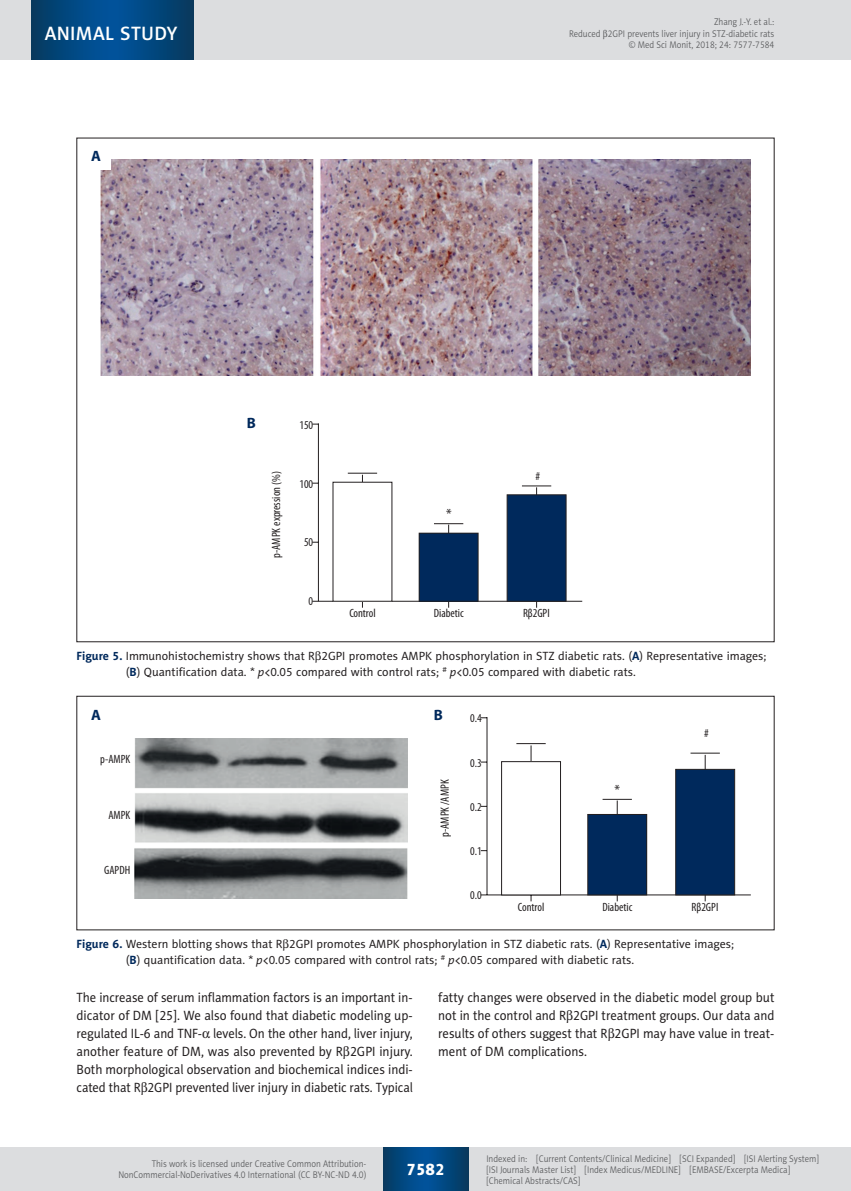
<style>
.page{position:relative;width:851px;height:1191px;background:#fff}
.page>*{position:absolute;margin:0;border:0;box-sizing:border-box;transform-origin:0 0}
.t1{font:19.5px "Naomi Sans EFN Medium";letter-spacing:.015em;color:#fff}
.t2{font:16.5px "Naomi Sans EFN Heavy";color:#fff}
.t3{font:700 15px "Myriad Pro";color:#00295c}
.t4{font:condensed 15px "Myriad Pro";color:#231f20}
.MSM_Body{font:13.5px/18px "Naomi Sans EFN";letter-spacing:-.005em;color:#231f20;text-align:justify;scale:.94 1}
.MSM_Body-2{font:13.5px/18px "Naomi Sans EFN";letter-spacing:-.005em;color:#231f20;text-align:justify;scale:.95 1}
.MSM_Rycina_tytul{font:12px/15.8px "Naomi Sans EFN";color:#231f20}
.t5{font:condensed 12px "Myriad Pro";color:#231f20}
.t6{font:9.75px/11.2px "Naomi Sans EFN Light";color:#57585a;text-align:right;scale:.9 1}
.s1{font-family:"Standard Sym L"}
.s2{font-weight:700;color:#00295c}
.s3{font-style:italic}
</style>
<div class="page">
<img style="left:100px;top:160px;width:650px;height:216px">
<hr style="left:312px;top:601px;width:270px;height:1px;background:#231f20">
<hr style="left:318px;top:423px;width:1px;height:178px;background:#231f20">
<svg style="left:348px;top:473px;width:29px;height:1px"></svg>
<hr style="left:362px;top:475px;width:1px;height:132px;background:#231f20">
<svg style="left:332px;top:481px;width:220px;height:127px"></svg>
<div style="left:506px;top:494px;width:60px;height:107px;background:#00295c;border:1px solid #231f20"></div>
<div style="left:81px;top:142px;width:30px;height:28px;background:#fff"></div>
<img style="left:134px;top:738px;width:273px;height:161px">
<hr style="left:481px;top:894px;width:269px;height:1px;background:#231f20">
<hr style="left:486px;top:717px;width:1px;height:177px;background:#231f20">
<svg style="left:516px;top:743px;width:29px;height:1px"></svg>
<hr style="left:530px;top:745px;width:1px;height:156px;background:#231f20">
<svg style="left:500px;top:752px;width:220px;height:150px"></svg>
<div style="left:675px;top:769px;width:60px;height:126px;background:#00295c;border:1px solid #231f20"></div>
<div style="left:77px;top:696px;width:697px;height:234px;border:1px solid #231f20"></div>
<div style="left:0;top:1148px;width:850px;height:43px;background:#dcdddf"></div>
<svg style="left:383px;top:1147px;width:85px;height:43px;background:#02477e"></svg>
<div style="left:0;top:0;width:850px;height:60px;background:#dcdddf"></div>
<hr style="left:850px;top:0;width:1px;height:60px;background:#dcdddf">
<svg style="left:32px;top:0;width:161px;height:60px;background:#02477f"></svg>
<h1 class="t1" style="left:45px;top:22px;width:134px">ANIMAL STUDY</h1>
<p class="t3" style="left:91px;top:147px;width:11px">A</p>
<p class="t6" style="left:569px;top:16px;width:230px">Zhang J.-Y. et al.:<br>Reduced <span class="s1">b</span>2GPI prevents liver injury in STZ-diabetic rats © Med Sci Monit, 2018; 24: 7577-7584</p>
<p class="t3" style="left:247px;top:413px;width:11px">B</p>
<p class="t5" style="left:269px;top:558px;width:88px;rotate:-90deg">p-AMPK expression (%)</p>
<p class="t5" style="left:299px;top:417px;width:15px">150</p>
<p class="t5" style="left:299px;top:476px;width:15px">100</p>
<p class="t5" style="left:304px;top:535px;width:11px">50</p>
<p class="t5" style="left:308px;top:594px;width:6px">0</p>
<p class="t5" style="left:349px;top:606px;width:28px">Control</p>
<p class="t4" style="left:446px;top:504px;width:7px">*</p>
<p class="t5" style="left:434px;top:606px;width:31px">Diabetic</p>
<p class="t5" style="left:535px;top:468px;width:6px">#</p>
<p class="t5" style="left:523px;top:606px;width:28px">Rβ2GPI</p>
<p class="MSM_Rycina_tytul" style="left:126px;top:648px;width:642px;text-indent:-49px"><span class="s2">Figure 5.</span> Immunohistochemistry shows that R<span class="s1">b</span>2GPI promotes AMPK phosphorylation in STZ diabetic rats. (<span class="s2">A</span>) Representative images; (<span class="s2">B</span>) Quantification data. * <span class="s3">p</span>&lt;0.05 compared with control rats; <sup>#</sup> <span class="s3">p</span>&lt;0.05 compared with diabetic rats.</p>
<p class="t3" style="left:91px;top:705px;width:11px">A</p>
<p class="t3" style="left:433px;top:705px;width:11px">B</p>
<p class="t5" style="left:100px;top:752px;width:32px">p-AMPK</p>
<p class="t5" style="left:108px;top:807px;width:24px">AMPK</p>
<p class="t5" style="left:104px;top:863px;width:28px">GAPDH</p>
<p class="t5" style="left:437px;top:837px;width:59px;rotate:-90deg">p-AMPK /AMPK</p>
<p class="t5" style="left:470px;top:711px;width:13px">0.4</p>
<p class="t5" style="left:470px;top:755px;width:13px">0.3</p>
<p class="t5" style="left:470px;top:799px;width:13px">0.2</p>
<p class="t5" style="left:470px;top:844px;width:13px">0.1</p>
<p class="t5" style="left:470px;top:888px;width:13px">0.0</p>
<p class="t5" style="left:518px;top:899px;width:28px">Control</p>
<p class="t4" style="left:614px;top:780px;width:7px">*</p>
<p class="t5" style="left:602px;top:899px;width:31px">Diabetic</p>
<p class="t5" style="left:704px;top:725px;width:6px">#</p>
<p class="t5" style="left:691px;top:899px;width:28px">Rβ2GPI</p>
<p class="MSM_Rycina_tytul" style="left:126px;top:936px;width:609px;text-indent:-49px"><span class="s2">Figure 6.</span> Western blotting shows that R<span class="s1">b</span>2GPI promotes AMPK phosphorylation in STZ diabetic rats. (<span class="s2">A</span>) Representative images; (<span class="s2">B</span>) quantification data. * <span class="s3">p</span>&lt;0.05 compared with control rats; <sup>#</sup> <span class="s3">p</span>&lt;0.05 compared with diabetic rats.</p>
<p class="MSM_Body" style="left:77px;top:988px;width:359px">The increase of serum inflammation factors is an important in&shy;dicator of DM [25]. We also found that diabetic modeling up&shy;regulated IL-6 and TNF-<span class="s1">a</span> levels. On the other hand, liver injury, another feature of DM, was also prevented by R<span class="s1">b</span>2GPI injury.<br>Both morphological observation and biochemical indices indi&shy;cated that R<span class="s1">b</span>2GPI prevented liver injury in diabetic rats. Typical</p>
<p class="MSM_Body-2" style="left:438px;top:988px;width:355px">fatty changes were observed in the diabetic model group but not in the control and R<span class="s1">b</span>2GPI treatment groups. Our data and results of others suggest that R<span class="s1">b</span>2GPI may have value in treat&shy;ment of DM complications.</p>
<p class="t6" style="left:118px;top:1158px;width:277px">This work is licensed under Creative Common Attribution-<br>NonCommercial-NoDerivatives 4.0 International (CC BY-NC-ND 4.0)</p>
<h2 class="t2" style="left:406px;top:1159px;width:40px">7582</h2>
<p class="t6" style="left:486px;top:1152px;width:371px;text-align:left">Indexed in: [Current Contents/Clinical Medicine] [SCI Expanded] [ISI Alerting System] [ISI Journals Master List] [Index Medicus/MEDLINE] [EMBASE/Excerpta Medica] [Chemical Abstracts/CAS]</p>
</div>
